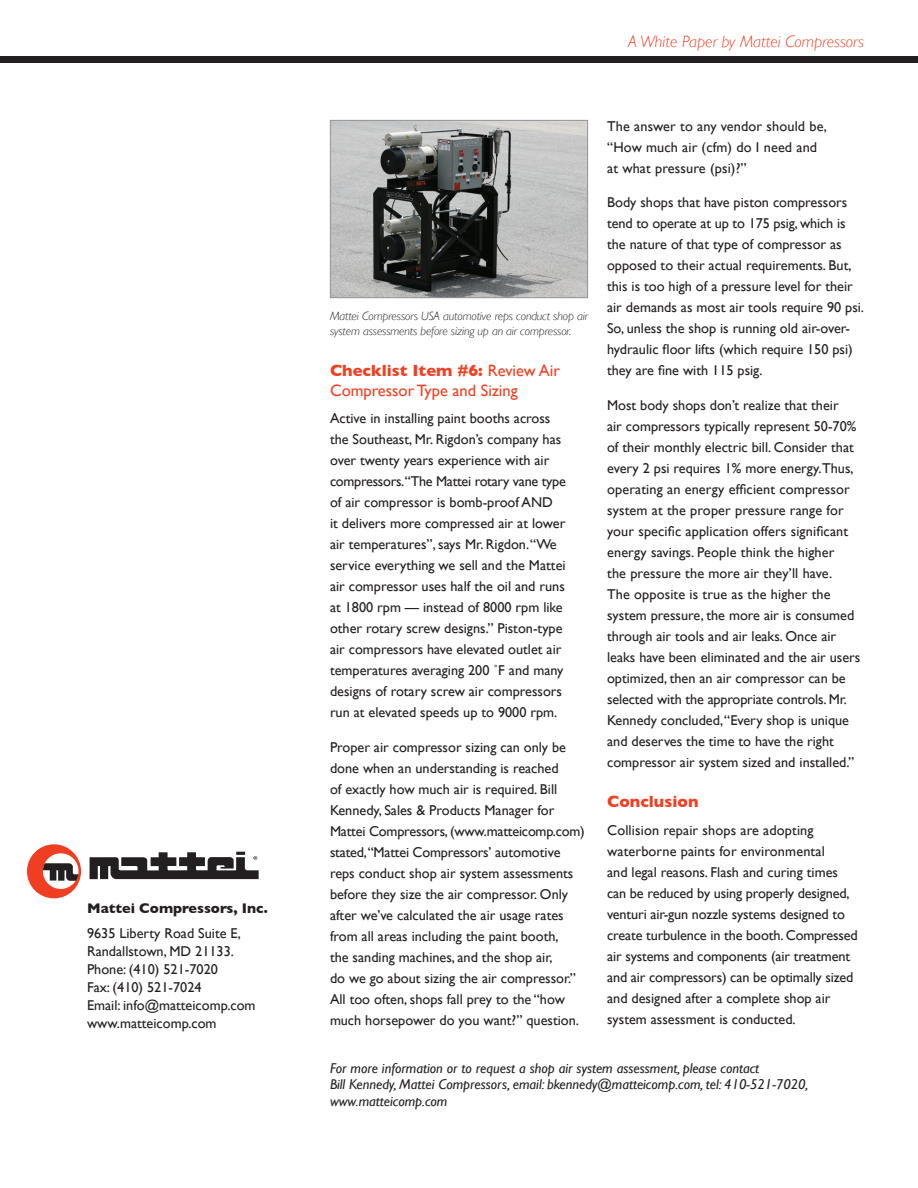
<style>
.page{position:relative;width:918px;height:1188px;background:#fff}
.page>*{position:absolute;margin:0;border:0;box-sizing:border-box;transform-origin:0 0}
.WP-subhead{font:16.5px/19.8px "Gill Sans";color:#ef4022}
.WP-subhead-2{font:italic 300 16.5px "Gill Sans";color:#ef4022}
.WP-subhead-3{font:700 16.5px "Gill Sans";color:#ef4022}
.WP-body{font:14.25px/21px "Gill Sans";color:#231f20}
.WP-body-2{font:italic 14.25px/16.5px "Gill Sans";color:#231f20}
.WP-body-3{font:700 14.25px "Gill Sans";color:#231f20}
.WP-captions{font:italic 300 12px/14.4px "Gill Sans";letter-spacing:-.01em;color:#231f20}
.s1{font-weight:700}
</style>
<div class="page">
<svg style="left:27px;top:844px;width:54px;height:54px"></svg>
<svg style="left:90px;top:852px;width:169px;height:27px"></svg>
<div style="left:0;top:57px;width:918px;height:6px;background:#231f20"></div>
<img style="left:332px;top:122px;width:254px;height:174px">
<div style="left:330px;top:120px;width:258px;height:178px;border:1px solid #939598"></div>
<p class="WP-body-3" style="left:87px;top:900px;width:182px">Mattei Compressors, Inc.</p>
<p class="WP-body" style="left:87px;top:924px;width:170px;line-height:18px">9635 Liberty Road Suite E,<br>Randallstown, MD 21133.<br>Phone: (410) 521-7020<br>Fax: (410) 521-7024<br>Email: info@matteicomp.com www.matteicomp.com</p>
<p class="WP-subhead-2" style="left:628px;top:33px;width:237px">A White Paper by Mattei Compressors</p>
<p class="WP-captions" style="left:330px;top:309px;width:260px">Mattei Compressors USA automotive reps conduct shop air system assessments before sizing up an air compressor.</p>
<p class="WP-subhead" style="left:330px;top:360px;width:231px"><span class="s1">Checklist Item #6:</span> Review Air<br>Compressor Type and Sizing</p>
<p class="WP-body" style="left:330px;top:408px;width:237px">Active in installing paint booths across the Southeast, Mr. Rigdon’s company has over twenty years experience with air compressors.“The Mattei rotary vane type of air compressor is bomb-proof AND<br>it delivers more compressed air at lower air temperatures”, says Mr. Rigdon. “We service everything we sell and the Mattei air compressor uses half the oil and runs at 1800 rpm — instead of 8000 rpm like other rotary screw designs.” Piston-type air compressors have elevated outlet air temperatures averaging 200 ˚F and many designs of rotary screw air compressors run at elevated speeds up to 9000 rpm.</p>
<p class="WP-body" style="left:330px;top:736px;width:256px">Proper air compressor sizing can only be done when an understanding is reached<br>of exactly how much air is required. Bill Kennedy, Sales &amp; Products Manager for Mattei Compressors, (www.matteicomp.com) stated,“Mattei Compressors’ automotive reps conduct shop air system assessments before they size the air compressor. Only after we’ve calculated the air usage rates from all areas including the paint booth,<br>the sanding machines, and the shop air,<br>do we go about sizing the air compressor.” All too often, shops fall prey to the “how much horsepower do you want?” question.</p>
<p class="WP-body" style="left:607px;top:115px;width:221px">The answer to any vendor should be, “How much air (cfm) do I need and at what pressure (psi)?”</p>
<p class="WP-body" style="left:607px;top:192px;width:258px">Body shops that have piston compressors tend to operate at up to 175 psig, which is the nature of that type of compressor as opposed to their actual requirements. But, this is too high of a pressure level for their air demands as most air tools require 90 psi.<br>So, unless the shop is running old air-over&shy;hydraulic floor lifts (which require 150 psi) they are fine with 115 psig.</p>
<p class="WP-body" style="left:607px;top:394px;width:255px">Most body shops don’t realize that their<br>air compressors typically represent 50-70% of their monthly electric bill. Consider that every 2 psi requires 1% more energy.Thus, operating an energy efficient compressor system at the proper pressure range for your specific application offers significant energy savings. People think the higher<br>the pressure the more air they’ll have.<br>The opposite is true as the higher the system pressure, the more air is consumed through air tools and air leaks. Once air leaks have been eliminated and the air users optimized, then an air compressor can be selected with the appropriate controls. Mr.<br>Kennedy concluded, “Every shop is unique and deserves the time to have the right compressor air system sized and installed.”</p>
<p class="WP-subhead-3" style="left:607px;top:792px;width:93px">Conclusion</p>
<p class="WP-body" style="left:607px;top:819px;width:252px">Collision repair shops are adopting waterborne paints for environmental<br>and legal reasons. Flash and curing times can be reduced by using properly designed, venturi air-gun nozzle systems designed to create turbulence in the booth. Compressed air systems and components (air treatment and air compressors) can be optimally sized and designed after a complete shop air system assessment is conducted.</p>
<p class="WP-body-2" style="left:330px;top:1059px;width:480px">For more information or to request a shop air system assessment, please contact<br>Bill Kennedy, Mattei Compressors, email: bkennedy@matteicomp.com, tel: 410-521-7020, www.matteicomp.com</p>
</div>
